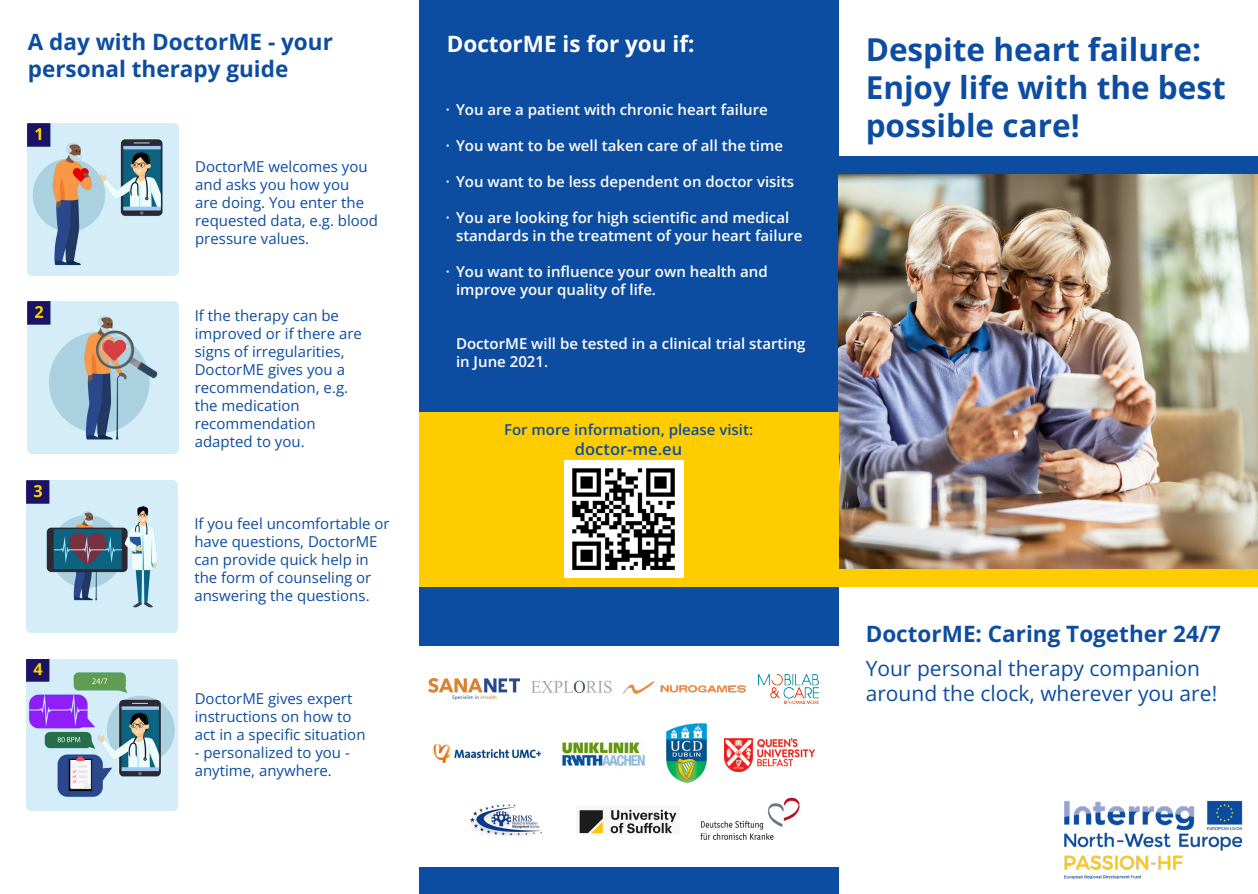
<style>
.page{position:relative;width:1258px;height:894px;background:#fff}
.page>*{position:absolute;margin:0;border:0;box-sizing:border-box;transform-origin:0 0}
.t1{font:700 31.5px/37.8px "Open Sans";color:#0d4da1}
.t2{font:700 22.5px/27px "Open Sans";color:#0d4da1}
.t3{font:700 22.5px "Open Sans";color:#fff}
.t4{font:21px/25.2px "Open Sans";color:#0d4da1}
.t5{font:600 16.5px "Open Sans";color:#0d4da1}
.t6{font:15px/18px "Open Sans";color:#0d4da1}
.t7{font:600 15px/18px "Open Sans";color:#fff}
.t8{font:600 15px "Open Sans";color:#0d4da1}
</style>
<div class="page">
<div style="left:419px;top:0;width:419px;height:893px;background:#0d4da1"></div>
<img style="left:838px;top:173px;width:419px;height:396px">
<div style="left:838px;top:569px;width:419px;height:17px;background:#fc0"></div>
<div style="left:838px;top:156px;width:419px;height:17px;background:#0d4da1"></div>
<img style="left:1064px;top:800px;width:178px;height:77px">
<div style="left:419px;top:646px;width:419px;height:220px;background:#fff"></div>
<img style="left:700px;top:797px;width:100px;height:42px">
<img style="left:531px;top:680px;width:81px;height:14px">
<img style="left:666px;top:723px;width:40px;height:59px">
<img style="left:433px;top:744px;width:107px;height:19px">
<img style="left:758px;top:674px;width:60px;height:29px">
<img style="left:561px;top:740px;width:85px;height:26px">
<img style="left:428px;top:678px;width:91px;height:21px">
<img style="left:724px;top:738px;width:90px;height:33px">
<img style="left:623px;top:681px;width:122px;height:12px">
<img style="left:27px;top:124px;width:151px;height:151px">
<img style="left:27px;top:301px;width:151px;height:152px">
<img style="left:27px;top:480px;width:151px;height:151px">
<img style="left:27px;top:659px;width:151px;height:151px">
<div style="left:419px;top:412px;width:419px;height:174px;background:#fc0"></div>
<div style="left:563px;top:460px;width:120px;height:117px;background:#fff"></div>
<img style="left:572px;top:468px;width:103px;height:103px">
<img style="left:579px;top:809px;width:98px;height:25px">
<img style="left:470px;top:804px;width:72px;height:31px">
<p class="t2" style="left:28px;top:27px;width:306px">A day with DoctorME - your personal therapy guide</p>
<p class="t3" style="left:446px;top:28px;width:249px">DoctorME is for you if:</p>
<p class="t6" style="left:195px;top:157px;width:184px">DoctorME welcomes you and asks you how you<br>are doing. You enter the requested data, e.g. blood pressure values.</p>
<p class="t6" style="left:195px;top:306px;width:146px">If the therapy can be</p>
<p class="t6" style="left:195px;top:324px;width:169px">improved or if there are signs of irregularities,</p>
<p class="t6" style="left:195px;top:360px;width:152px">DoctorME gives you a</p>
<p class="t6" style="left:195px;top:378px;width:155px">recommendation, e.g.</p>
<p class="t6" style="left:195px;top:396px;width:107px">the medication</p>
<p class="t6" style="left:195px;top:414px;width:123px">recommendation</p>
<p class="t6" style="left:195px;top:432px;width:111px">adapted to you.</p>
<p class="t6" style="left:194px;top:514px;width:197px">If you feel uncomfortable or have questions, DoctorME can provide quick help in the form of counseling or answering the questions.</p>
<p class="t6" style="left:195px;top:689px;width:172px">DoctorME gives expert instructions on how to act in a specific situation</p>
<p class="t6" style="left:195px;top:743px;width:157px">- personalized to you - anytime, anywhere.</p>
<p class="t7" style="left:445px;top:100px;width:324px">· You are a patient with chronic heart failure</p>
<p class="t7" style="left:445px;top:136px;width:339px">· You want to be well taken care of all the time</p>
<p class="t7" style="left:445px;top:172px;width:350px">· You want to be less dependent on doctor visits</p>
<p class="t7" style="left:456px;top:208px;width:348px;text-indent:-10px">· You are looking for high scientific and medical standards in the treatment of your heart failure</p>
<p class="t7" style="left:456px;top:262px;width:313px;text-indent:-10px">· You want to influence your own health and improve your quality of life.</p>
<p class="t7" style="left:456px;top:334px;width:351px">DoctorME will be tested in a clinical trial starting in June 2021.</p>
<p class="t8" style="left:504px;top:419px;width:251px">For more information, please visit:</p>
<p class="t5" style="left:575px;top:437px;width:109px">doctor-me.eu</p>
<p class="t1" style="left:865px;top:30px;width:361px">Despite heart failure:<br>Enjoy life with the best possible care!</p>
<p class="t2" style="left:865px;top:619px;width:357px">DoctorME: Caring Together 24/7</p>
<p class="t4" style="left:865px;top:655px;width:353px">Your personal therapy companion around the clock, wherever you are!</p>
</div>
